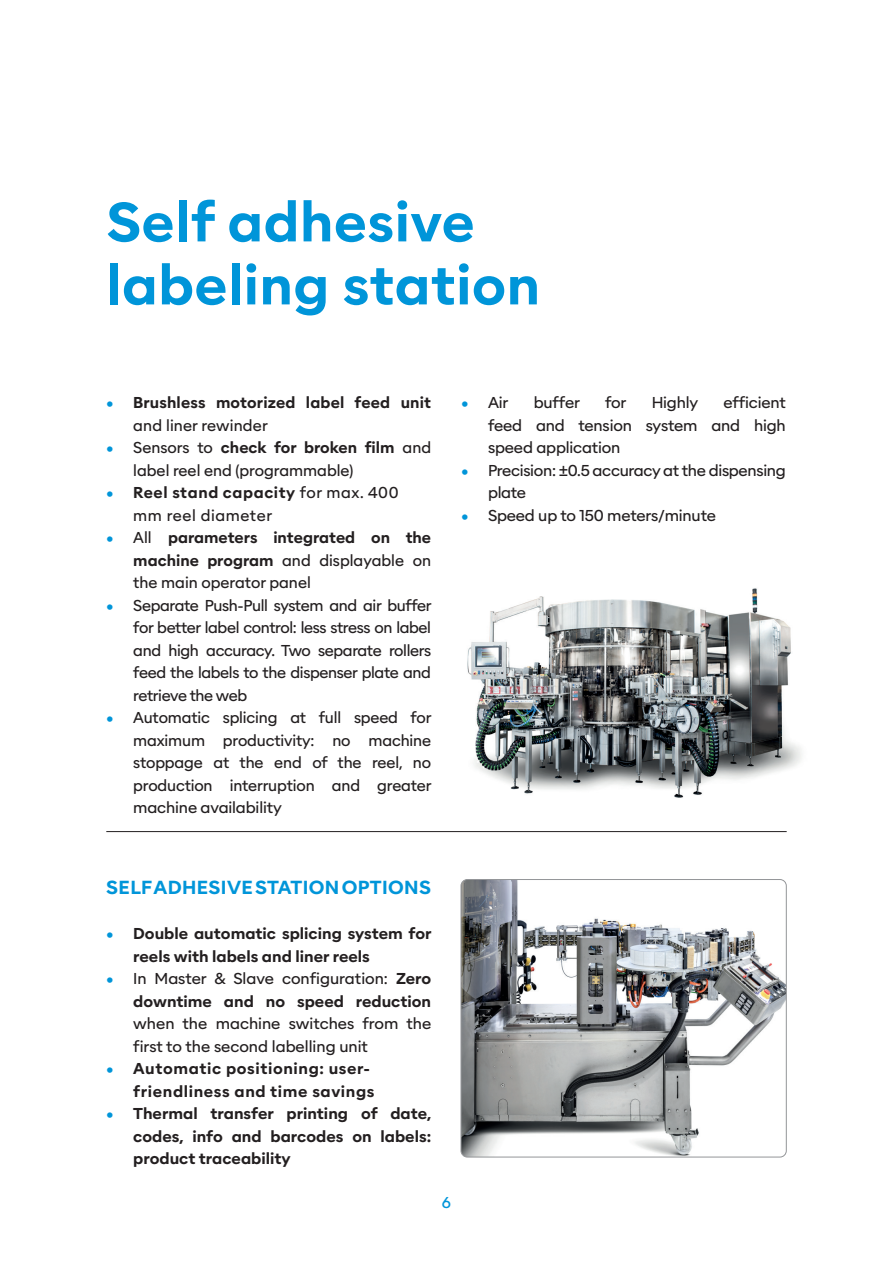
<style>
.page{position:relative;width:893px;height:1263px;background:#fff}
.page>*{position:absolute;margin:0;border:0;box-sizing:border-box;transform-origin:0 0}
.t1{font:600 52.5px/63px "Alaska";letter-spacing:.01em;color:#0095d9}
.t2{font:600 18px "Alaska";letter-spacing:.02em;color:#0095d9}
.t3{font:15px/22.5px "Alaska";letter-spacing:-.01em;color:#231f20;text-align:justify}
.t4{font:600 15px/22.5px "Alaska";color:#231f20}
.t5{font:600 15px/22.5px "Alaska";letter-spacing:.04em;color:#231f20;text-align:right}
.t6{font:15px/22.5px "Alaska";letter-spacing:.04em;color:#231f20}
.t7{font:15px "Alaska";color:#0095d9}
.s1{color:#0095d9}
.s2{font-weight:400}
.s3{font-weight:600;color:#0095d9}
.s4{font-weight:600}
</style>
<div class="page">
<img style="left:461px;top:879px;width:324px;height:278px">
<div style="left:461px;top:879px;width:326px;height:278px;border:1px solid #939598;border-radius:6px"></div>
<img style="left:467px;top:588px;width:335px;height:210px">
<hr style="left:106px;top:831px;width:681px;height:1px;background:#231f20">
<h1 class="t1" style="left:106px;top:189px;width:435px">Self adhesive labeling station</h1>
<p class="t4" style="left:133px;top:391px;width:299px;text-indent:-27px"><span class="s1">•</span> Brushless motorized label feed unit <span class="s2">and liner rewinder</span></p>
<p class="t3" style="left:133px;top:436px;width:299px;text-indent:-27px"><span class="s3">•</span> Sensors to <span class="s4">check for broken film</span> and label reel end (programmable)</p>
<p class="t6" style="left:133px;top:481px;width:267px;text-indent:-27px"><span class="s3">•</span> <span class="s4">Reel stand capacity</span> for max. 400 mm reel diameter</p>
<p class="t3" style="left:133px;top:526px;width:299px;text-indent:-27px"><span class="s3">•</span> All <span class="s4">parameters integrated on the machine program</span> and displayable on the main operator panel</p>
<p class="t3" style="left:133px;top:593px;width:300px;text-indent:-27px"><span class="s3">•</span> Separate Push-Pull system and air buffer for better label control: less stress on label and high accuracy. Two separate rollers feed the labels to the dispenser plate and retrieve the web</p>
<p class="t3" style="left:133px;top:706px;width:300px;text-indent:-27px"><span class="s3">•</span> Automatic splicing at full speed for maximum productivity: no machine stoppage at the end of the reel, no production interruption and greater machine availability</p>
<p class="t3" style="left:461px;top:391px;width:49px"><span class="s3">•</span> Air</p>
<p class="t3" style="left:534px;top:391px;width:48px">buffer</p>
<p class="t3" style="left:605px;top:391px;width:23px">for</p>
<p class="t3" style="left:652px;top:391px;width:48px">Highly</p>
<p class="t3" style="left:488px;top:391px;width:299px;text-indent:236px">efficient feed and tension system and high speed application</p>
<p class="t3" style="left:488px;top:458px;width:299px;text-indent:-27px"><span class="s3">•</span> Precision: ±0.5 accuracy at the dispensing plate</p>
<p class="t3" style="left:461px;top:503px;width:257px"><span class="s3">•</span> Speed up to 150 meters/minute</p>
<p class="t2" style="left:106px;top:876px;width:326px">SELF ADHESIVE STATION OPTIONS</p>
<p class="t4" style="left:133px;top:922px;width:300px;text-indent:-27px"><span class="s1">•</span> Double automatic splicing system for reels with labels and liner reels</p>
<p class="t4" style="left:106px;top:967px;width:326px;text-align:right"><span class="s1">•</span> <span class="s2">In Master &amp; Slave configuration:</span> Zero downtime and no speed reduction</p>
<p class="t3" style="left:133px;top:1012px;width:299px">when the machine switches from the first to the second labelling unit</p>
<p class="t5" style="left:106px;top:1057px;width:270px"><span class="s1">•</span> Automatic positioning: user&shy;friendliness and time savings</p>
<p class="t4" style="left:133px;top:1102px;width:300px;text-align:justify;text-indent:-27px"><span class="s1">•</span> Thermal transfer printing of date, codes, info and barcodes on labels: product traceability</p>
<p class="t7" style="left:442px;top:1192px;width:11px">6</p>
</div>
